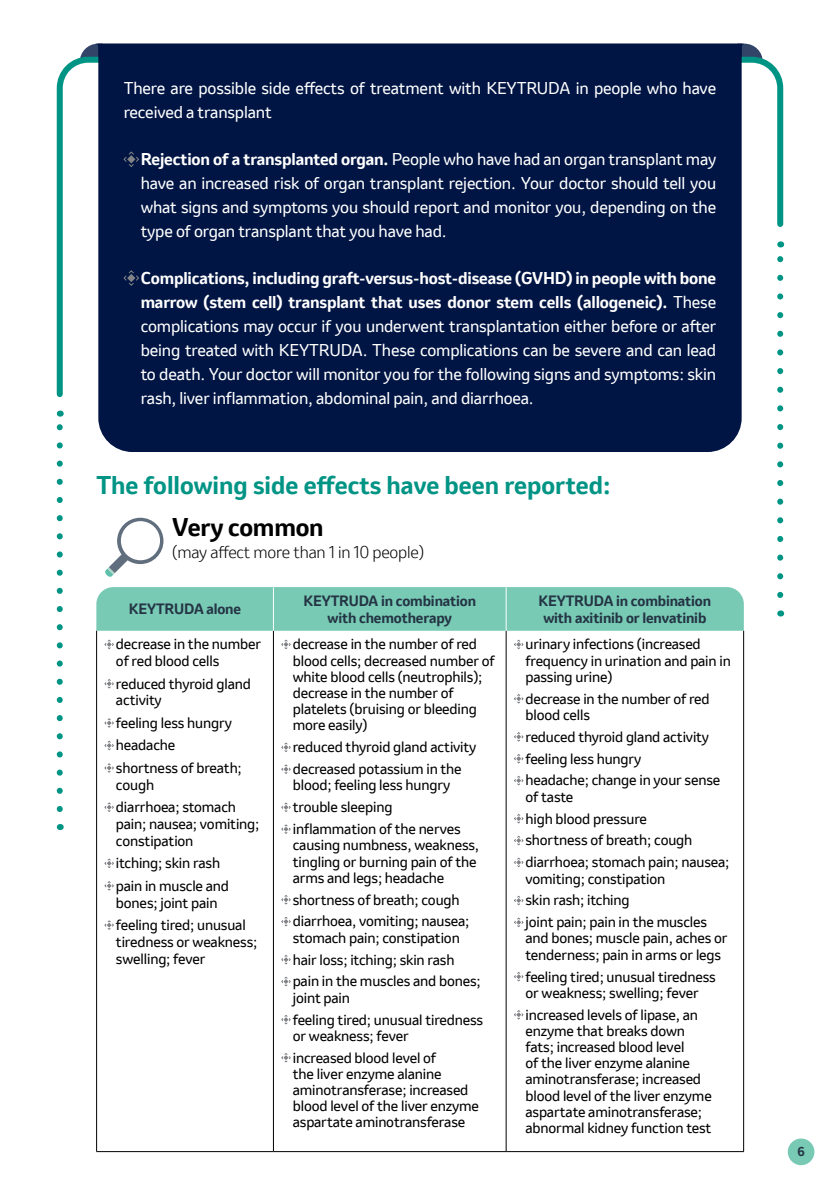
<style>
.page{position:relative;width:840px;height:1191px;background:#fff}
.page>*{position:absolute;margin:0;border:0;box-sizing:border-box;transform-origin:0 0}
.t1{font:700 24px "Invention";color:#009485}
.t2{font:700 24px "Invention";letter-spacing:-.01em;color:#000}
.t3{font:16px/24px "Invention";letter-spacing:-.01em;color:#fff;text-align:justify}
.t4{font:300 16px "Invention";letter-spacing:-.01em;color:#000}
.t5{font:14px/16.2px "Invention";letter-spacing:-.01em;color:#000}
.t6{font:700 14px/16.8px "Invention";letter-spacing:-.01em;color:#243444;text-align:center}
.t7{font:700 12px "Invention";color:#243444}
.s1{font-weight:700}
</style>
<div class="page">
<div style="left:787px;top:1138px;width:27px;height:27px;background:#78cab5;border-radius:50%"></div>
<div style="left:96px;top:587px;width:647px;height:44px;background:#78cab5"></div>
<svg style="left:56px;top:57px;width:729px;height:343px"></svg>
<svg style="left:57px;top:424px;width:6px;height:385px"></svg>
<svg style="left:80px;top:44px;width:682px;height:36px"></svg>
<div style="left:98px;top:44px;width:643px;height:408px;background:#001544"></div>
<svg style="left:123px;top:151px;width:16px;height:16px"></svg>
<svg style="left:123px;top:270px;width:16px;height:16px"></svg>
<hr style="left:96px;top:631px;width:1px;height:520px;background:#000">
<hr style="left:273px;top:631px;width:1px;height:520px;background:#000">
<hr style="left:505px;top:631px;width:1px;height:520px;background:#000">
<hr style="left:742px;top:631px;width:1px;height:520px;background:#000">
<hr style="left:96px;top:1151px;width:177px;height:1px;background:#000">
<hr style="left:273px;top:1151px;width:233px;height:1px;background:#000">
<hr style="left:506px;top:1151px;width:237px;height:1px;background:#000">
<hr style="left:273px;top:587px;width:1px;height:44px;background:#fff">
<hr style="left:505px;top:587px;width:1px;height:44px;background:#fff">
<svg style="left:104px;top:639px;width:10px;height:10px"></svg>
<svg style="left:104px;top:679px;width:10px;height:9px"></svg>
<svg style="left:104px;top:718px;width:10px;height:10px"></svg>
<svg style="left:104px;top:740px;width:10px;height:10px"></svg>
<svg style="left:104px;top:763px;width:10px;height:10px"></svg>
<svg style="left:104px;top:802px;width:10px;height:10px"></svg>
<svg style="left:104px;top:858px;width:10px;height:10px"></svg>
<svg style="left:104px;top:881px;width:10px;height:9px"></svg>
<svg style="left:104px;top:920px;width:10px;height:10px"></svg>
<svg style="left:281px;top:639px;width:10px;height:10px"></svg>
<svg style="left:281px;top:742px;width:10px;height:10px"></svg>
<svg style="left:281px;top:764px;width:10px;height:10px"></svg>
<svg style="left:281px;top:802px;width:10px;height:10px"></svg>
<svg style="left:281px;top:824px;width:10px;height:10px"></svg>
<svg style="left:281px;top:895px;width:10px;height:9px"></svg>
<svg style="left:281px;top:917px;width:10px;height:9px"></svg>
<svg style="left:281px;top:955px;width:10px;height:9px"></svg>
<svg style="left:281px;top:977px;width:10px;height:9px"></svg>
<svg style="left:281px;top:1015px;width:10px;height:9px"></svg>
<svg style="left:281px;top:1053px;width:10px;height:9px"></svg>
<svg style="left:514px;top:639px;width:9px;height:10px"></svg>
<svg style="left:514px;top:694px;width:9px;height:9px"></svg>
<svg style="left:514px;top:732px;width:9px;height:9px"></svg>
<svg style="left:514px;top:754px;width:9px;height:9px"></svg>
<svg style="left:514px;top:775px;width:9px;height:10px"></svg>
<svg style="left:514px;top:814px;width:9px;height:9px"></svg>
<svg style="left:514px;top:835px;width:9px;height:10px"></svg>
<svg style="left:514px;top:857px;width:9px;height:10px"></svg>
<svg style="left:514px;top:895px;width:9px;height:10px"></svg>
<svg style="left:514px;top:917px;width:9px;height:10px"></svg>
<svg style="left:514px;top:972px;width:9px;height:9px"></svg>
<svg style="left:514px;top:1010px;width:9px;height:9px"></svg>
<svg style="left:776px;top:254px;width:6px;height:341px"></svg>
<svg style="left:105px;top:517px;width:58px;height:60px"></svg>
<p class="t3" style="left:124px;top:76px;width:593px">There are possible side effects of treatment with KEYTRUDA in people who have received a transplant</p>
<p class="t3" style="left:141px;top:147px;width:576px"><span class="s1">Rejection of a transplanted organ.</span> People who have had an organ transplant may have an increased risk of organ transplant rejection. Your doctor should tell you what signs and symptoms you should report and monitor you, depending on the type of organ transplant that you have had.</p>
<p class="t3" style="left:141px;top:266px;width:576px"><span class="s1">Complications, including graft-versus-host-disease (GVHD) in people with bone marrow (stem cell) transplant that uses donor stem cells (allogeneic).</span> These complications may occur if you underwent transplantation either before or after being treated with KEYTRUDA. These complications can be severe and can lead to death. Your doctor will monitor you for the following signs and symptoms: skin rash, liver inflammation, abdominal pain, and diarrhoea.</p>
<h1 class="t1" style="left:96px;top:467px;width:515px">The following side effects have been reported:</h1>
<h1 class="t2" style="left:172px;top:509px;width:153px">Very common</h1>
<p class="t4" style="left:172px;top:541px;width:253px">(may affect more than 1 in 10 people)</p>
<p class="t6" style="left:129px;top:601px;width:114px">KEYTRUDA alone</p>
<p class="t6" style="left:303px;top:592px;width:174px">KEYTRUDA in combination with chemotherapy</p>
<p class="t6" style="left:538px;top:592px;width:174px">KEYTRUDA in combination with axitinib or lenvatinib</p>
<p class="t5" style="left:116px;top:635px;width:147px;line-height:16.8px">decrease in the number of red blood cells</p>
<p class="t5" style="left:116px;top:675px;width:136px;line-height:16.8px">reduced thyroid gland activity</p>
<p class="t5" style="left:116px;top:711px;width:127px;line-height:22.4px">feeling less hungry headache<br>shortness of breath;</p>
<p class="t5" style="left:116px;top:773px;width:121px;line-height:22.4px">cough<br>diarrhoea; stomach</p>
<p class="t5" style="left:116px;top:815px;width:145px;line-height:16.8px">pain; nausea; vomiting; constipation</p>
<p class="t5" style="left:116px;top:851px;width:115px;line-height:22.4px">itching; skin rash pain in muscle and</p>
<p class="t5" style="left:116px;top:891px;width:131px;line-height:22.4px">bones; joint pain feeling tired; unusual</p>
<p class="t5" style="left:116px;top:933px;width:143px;line-height:16.8px">tiredness or weakness; swelling; fever</p>
<p class="t5" style="left:525px;top:636px;width:207px">urinary infections (increased frequency in urination and pain in passing urine)</p>
<p class="t5" style="left:525px;top:690px;width:185px">decrease in the number of red blood cells</p>
<p class="t5" style="left:525px;top:725px;width:196px;line-height:21.8px">reduced thyroid gland activity feeling less hungry<br>headache; change in your sense</p>
<p class="t5" style="left:525px;top:785px;width:205px;line-height:21.8px">of taste<br>high blood pressure<br>shortness of breath; cough diarrhoea; stomach pain; nausea;</p>
<p class="t5" style="left:525px;top:867px;width:183px;line-height:21.8px">vomiting; constipation<br>skin rash; itching<br>joint pain; pain in the muscles</p>
<p class="t5" style="left:525px;top:930px;width:203px">and bones; muscle pain, aches or tenderness; pain in arms or legs</p>
<p class="t5" style="left:525px;top:968px;width:192px">feeling tired; unusual tiredness or weakness; swelling; fever</p>
<p class="t5" style="left:525px;top:1006px;width:188px">increased levels of lipase, an enzyme that breaks down fats; increased blood level<br>of the liver enzyme alanine aminotransferase; increased blood level of the liver enzyme aspartate aminotransferase; abnormal kidney function test</p>
<p class="t5" style="left:292px;top:636px;width:203px">decrease in the number of red blood cells; decreased number of white blood cells (neutrophils); decrease in the number of platelets (bruising or bleeding more easily)</p>
<p class="t5" style="left:292px;top:736px;width:185px;line-height:21.8px">reduced thyroid gland activity decreased potassium in the</p>
<p class="t5" style="left:292px;top:774px;width:169px;line-height:21.8px">blood; feeling less hungry trouble sleeping inflammation of the nerves</p>
<p class="t5" style="left:292px;top:837px;width:188px">causing numbness, weakness, tingling or burning pain of the arms and legs; headache</p>
<p class="t5" style="left:292px;top:888px;width:178px;line-height:21.8px">shortness of breath; cough diarrhoea, vomiting; nausea;</p>
<p class="t5" style="left:292px;top:926px;width:189px;line-height:21.8px">stomach pain; constipation hair loss; itching; skin rash pain in the muscles and bones;</p>
<p class="t5" style="left:292px;top:986px;width:192px;line-height:21.8px">joint pain<br>feeling tired; unusual tiredness</p>
<p class="t5" style="left:292px;top:1024px;width:145px;line-height:21.8px">or weakness; fever increased blood level of</p>
<p class="t5" style="left:292px;top:1065px;width:188px">the liver enzyme alanine aminotransferase; increased blood level of the liver enzyme aspartate aminotransferase</p>
<p class="t7" style="left:797px;top:1143px;width:9px">6</p>
</div>
